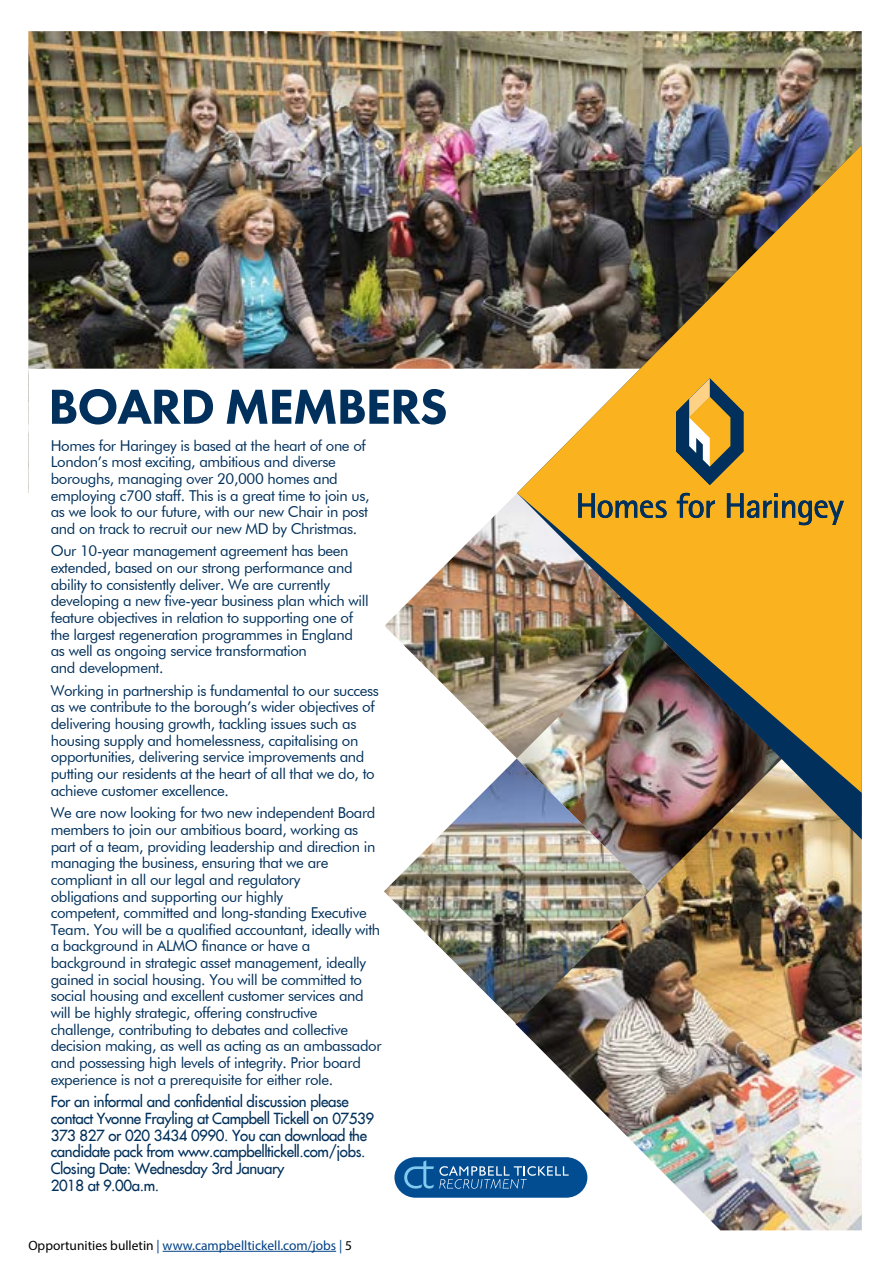
<style>
.page{position:relative;width:893px;height:1263px;background:#fff}
.page>*{position:absolute;margin:0;border:0;box-sizing:border-box;transform-origin:0 0}
.t1{font:800 51px "Futura PT";letter-spacing:-.025em;color:#00305b}
.t2{font:15px/16.6px "Futura BT";letter-spacing:-.025em;color:#00305b}
.t3{font:15px/16.6px "Futura LT";letter-spacing:-.025em;color:#00305b}
.t4{font:13.5px "Myriad Pro";color:#004086}
.s1{color:#000}
</style>
<div class="page">
<img style="left:28px;top:31px;width:834px;height:338px">
<img style="left:515px;top:840px;width:347px;height:390px">
<svg style="left:394px;top:1154px;width:196px;height:46px"></svg>
<img style="left:384px;top:494px;width:266px;height:530px">
<img style="left:516px;top:626px;width:266px;height:265px">
<img style="left:517px;top:793px;width:345px;height:47px">
<img style="left:517px;top:145px;width:345px;height:648px">
<svg style="left:578px;top:493px;width:89px;height:25px;background:#9d8234"></svg>
<svg style="left:677px;top:493px;width:38px;height:25px"></svg>
<svg style="left:727px;top:493px;width:117px;height:32px;background:#ae8b30"></svg>
<svg style="left:676px;top:378px;width:67px;height:107px;background:#9e8949"></svg>
<hr style="left:163px;top:1251px;width:173px;height:1px;background:#004086">
<h1 class="t1" style="left:48px;top:375px;width:401px">BOARD MEMBERS</h1>
<p class="t2" style="left:51px;top:437px;width:320px">Homes for Haringey is based at the heart of one of London’s most exciting, ambitious and diverse boroughs, managing over 20,000 homes and employing c700 staff. This is a great time to join us, as we look to our future, with our new Chair in post and on track to recruit our new MD by Christmas.</p>
<p class="t2" style="left:51px;top:543px;width:319px">Our 10-year management agreement has been extended, based on our strong performance and ability to consistently deliver. We are currently developing a new five-year business plan which will feature objectives in relation to supporting one of the largest regeneration programmes in England as well as ongoing service transformation<br>and development.</p>
<p class="t2" style="left:51px;top:682px;width:330px">Working in partnership is fundamental to our success as we contribute to the borough’s wider objectives of delivering housing growth, tackling issues such as housing supply and homelessness, capitalising on opportunities, delivering service improvements and putting our residents at the heart of all that we do, to achieve customer excellence.</p>
<p class="t2" style="left:51px;top:804px;width:332px">We are now looking for two new independent Board members to join our ambitious board, working as part of a team, providing leadership and direction in managing the business, ensuring that we are compliant in all our legal and regulatory<br>obligations and supporting our highly<br>competent, committed and long-standing Executive Team. You will be a qualified accountant, ideally with a background in ALMO finance or have a background in strategic asset management, ideally gained in social housing. You will be committed to social housing and excellent customer services and will be highly strategic, offering constructive challenge, contributing to debates and collective decision making, as well as acting as an ambassador and possessing high levels of integrity. Prior board experience is not a prerequisite for either role.</p>
<p class="t3" style="left:51px;top:1093px;width:325px">For an informal and confidential discussion please contact Yvonne Frayling at Campbell Tickell on 07539<br>373 827 or 020 3434 0990. You can download the candidate pack from www.campbelltickell.com/jobs.<br>Closing Date: Wednesday 3rd January<br>2018 at 9.00a.m.</p>
<p class="t4" style="left:28px;top:1237px;width:325px"><span class="s1">Opportunities bulletin</span> | www.campbelltickell.com/jobs | <span class="s1">5</span></p>
</div>
